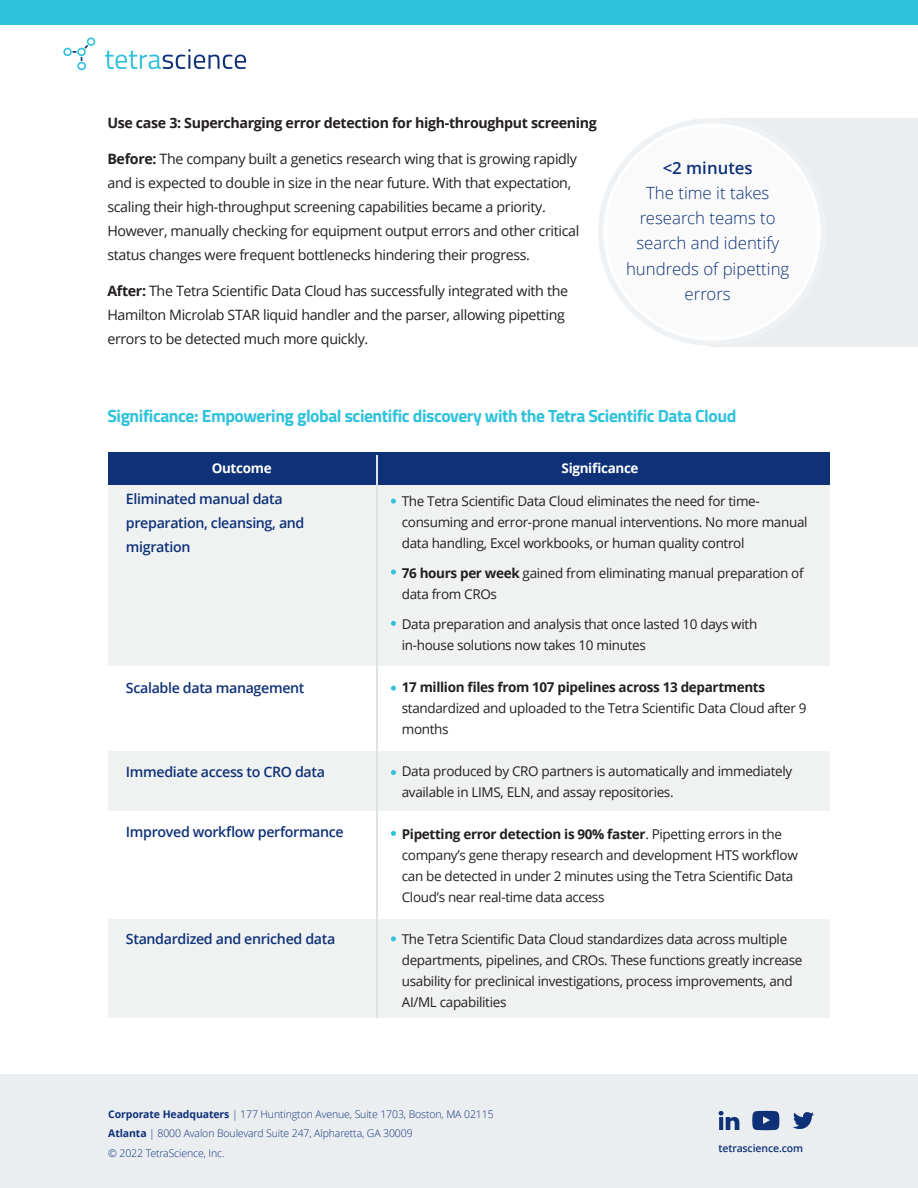
<style>
.page{position:relative;width:918px;height:1188px;background:#fff}
.page>*{position:absolute;margin:0;border:0;box-sizing:border-box;transform-origin:0 0}
.t1{font:700 17.55px "Titillium Web";letter-spacing:-.025em;color:#2fc2dc}
.t2{font:300 16.8px/25.2px "Open Sans";color:#0e3179;text-align:center}
.t3{font:600 16.8px "Open Sans";color:#0e3179}
.t4{font:14.25px/24px "Open Sans";letter-spacing:-.025em;color:#231f20}
.t5{font:600 14.25px/24px "Open Sans";letter-spacing:-.025em;color:#0e3178}
.t6{font:700 14.25px "Open Sans";letter-spacing:-.025em;color:#231f20}
.t7{font:13.5px/21px "Open Sans";letter-spacing:-.025em;color:#231f20}
.t8{font:700 13.5px "Open Sans";letter-spacing:-.025em;color:#231f20}
.t9{font:700 13.5px "Open Sans";letter-spacing:-.025em;color:#fff}
.t10{font:300 10.5px/19.5px "Open Sans";letter-spacing:-.01em;color:#0e3179}
.t11{font:600 10.5px "Open Sans";letter-spacing:-.01em;color:#0e3179}
.s1{font-weight:700}
</style>
<div class="page">
<div style="left:0;top:0;width:918px;height:25px;background:#2fc2dc"></div>
<svg style="left:63px;top:37px;width:183px;height:33px"></svg>
<div style="left:0;top:1075px;width:918px;height:113px;background:#ebeef0"></div>
<svg style="left:752px;top:1111px;width:27px;height:19px"></svg>
<svg style="left:719px;top:1111px;width:20px;height:19px"></svg>
<svg style="left:793px;top:1112px;width:21px;height:17px"></svg>
<div style="left:711px;top:118px;width:207px;height:228px;background:#ebeef0"></div>
<div style="left:598px;top:118px;width:228px;height:228px;background:#eff2f4;border-radius:50%"></div>
<div style="left:603px;top:123px;width:218px;height:218px;background:#fff;border-radius:50%"></div>
<div style="left:607px;top:127px;width:210px;height:210px;background:#fafafa;border-radius:50%"></div>
<div style="left:108px;top:484px;width:722px;height:182px;background:#f0f2f2"></div>
<div style="left:108px;top:452px;width:722px;height:33px;background:#0e3178"></div>
<div style="left:108px;top:751px;width:722px;height:60px;background:#f0f2f2"></div>
<div style="left:108px;top:919px;width:722px;height:99px;background:#f0f2f2"></div>
<svg style="left:391px;top:499px;width:5px;height:192px"></svg>
<svg style="left:391px;top:770px;width:5px;height:171px"></svg>
<hr style="left:377px;top:455px;width:1px;height:563px;background:#dde2e5">
<p class="t6" style="left:107px;top:113px;width:491px">Use case 3: Supercharging error detection for high-throughput screening</p>
<p class="t4" style="left:107px;top:147px;width:473px"><span class="s1">Before:</span> The company built a genetics research wing that is growing rapidly and is expected to double in size in the near future. With that expectation, scaling their high-throughput screening capabilities became a priority.<br>However, manually checking for equipment output errors and other critical status changes were frequent bottlenecks hindering their progress.</p>
<p class="t4" style="left:107px;top:279px;width:462px"><span class="s1">After:</span> The Tetra Scientific Data Cloud has successfully integrated with the<br>Hamilton Microlab STAR liquid handler and the parser, allowing pipetting errors to be detected much more quickly.</p>
<p class="t3" style="left:663px;top:156px;width:92px">&lt;2 minutes</p>
<p class="t2" style="left:626px;top:180px;width:165px">The time it takes research teams to search and identify hundreds of pipetting errors</p>
<p class="t1" style="left:107px;top:403px;width:630px">Significance: Empowering global scientific discovery with the Tetra Scientific Data Cloud</p>
<p class="t9" style="left:212px;top:458px;width:61px">Outcome</p>
<p class="t9" style="left:562px;top:458px;width:79px">Significance</p>
<p class="t5" style="left:126px;top:487px;width:180px">Eliminated manual data preparation, cleansing, and migration</p>
<p class="t7" style="left:402px;top:490px;width:407px">The Tetra Scientific Data Cloud eliminates the need for time&shy;consuming and error-prone manual interventions. No more manual data handling, Excel workbooks, or human quality control</p>
<p class="t7" style="left:402px;top:562px;width:403px"><span class="s1">76 hours per week</span> gained from eliminating manual preparation of data from CROs</p>
<p class="t7" style="left:402px;top:613px;width:357px">Data preparation and analysis that once lasted 10 days with in-house solutions now takes 10 minutes</p>
<p class="t8" style="left:402px;top:677px;width:365px">17 million files from 107 pipelines across 13 departments</p>
<p class="t7" style="left:402px;top:697px;width:406px">standardized and uploaded to the Tetra Scientific Data Cloud after 9 months</p>
<p class="t7" style="left:402px;top:760px;width:392px">Data produced by CRO partners is automatically and immediately available in LIMS, ELN, and assay repositories.</p>
<p class="t7" style="left:402px;top:823px;width:398px"><span class="s1">Pipetting error detection is 90% faster</span>. Pipetting errors in the company’s gene therapy research and development HTS workflow can be detected in under 2 minutes using the Tetra Scientific Data Cloud’s near real-time data access</p>
<p class="t7" style="left:402px;top:928px;width:402px">The Tetra Scientific Data Cloud standardizes data across multiple departments, pipelines, and CROs. These functions greatly increase usability for preclinical investigations, process improvements, and AI/ML capabilities</p>
<p class="t5" style="left:126px;top:676px;width:180px">Scalable data management</p>
<p class="t5" style="left:126px;top:760px;width:201px">Immediate access to CRO data</p>
<p class="t5" style="left:126px;top:820px;width:219px">Improved workflow performance</p>
<p class="t5" style="left:126px;top:926px;width:211px">Standardized and enriched data</p>
<p class="t10" style="left:108px;top:1104px;width:387px"><span class="s1">Corporate Headquaters</span> | 177 Huntington Avenue, Suite 1703, Boston, MA 02115<br><span class="s1">Atlanta</span> | 8000 Avalon Boulevard Suite 247, Alpharetta, GA 30009<br>© 2022 TetraScience, Inc.</p>
<p class="t11" style="left:718px;top:1141px;width:86px">tetrascience.com</p>
</div>
